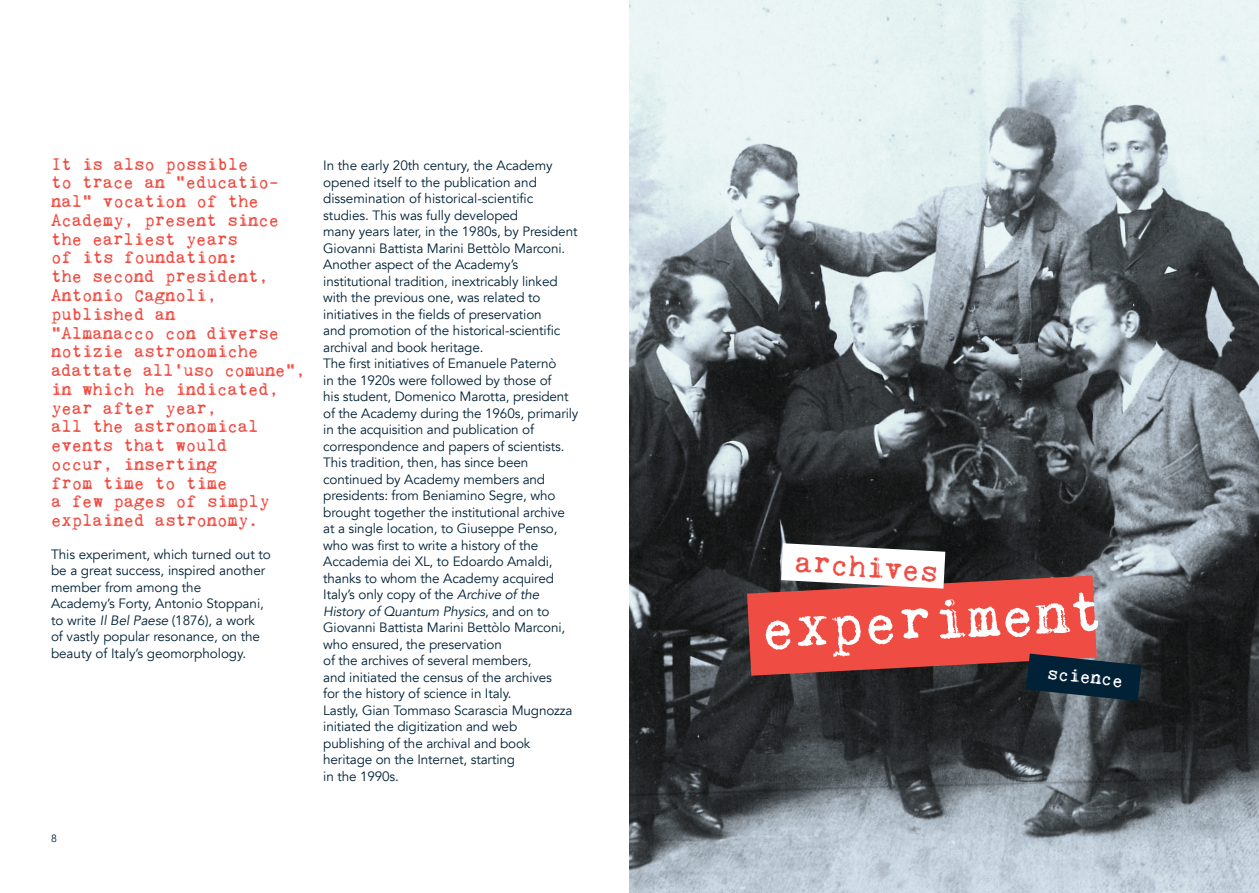
<style>
.page{position:relative;width:1259px;height:893px;background:#fff}
.page>*{position:absolute;margin:0;border:0;box-sizing:border-box;transform-origin:0 0}
.t1{font:31.2px "Kingthings Trypewriter 2";color:#ef4d43}
.t2{font:18.9px "Kingthings Trypewriter 2";color:#fff}
.t3{font:18px/18.8px "Kingthings Trypewriter 2";letter-spacing:-.01em;color:#ef4d43}
.t4{font:13.5px/16.5px "Avenir";letter-spacing:-.01em;color:#002136}
.t5{font:10.5px "Avenir";color:#002136}
.s1{font-style:italic}
</style>
<div class="page">
<svg style="left:629px;top:0;width:630px;height:893px;background:#81898d"></svg>
<svg style="left:747px;top:543px;width:394px;height:158px;background:#9b605f"></svg>
<p class="t3" style="left:51px;top:154px;width:257px">It is also possible<br>to trace an “educatio&shy;nal” vocation of the<br>Academy, present since the earliest years<br>of its foundation:<br>the second president,<br>Antonio Cagnoli, published an<br>“Almanacco con diverse notizie astronomiche adattate all’uso comune”, in which he indicated, year after year,<br>all the astronomical events that would<br>occur, inserting<br>from time to time<br>a few pages of simply explained astronomy.</p>
<p class="t4" style="left:51px;top:546px;width:221px">This experiment, which turned out to be a great success, inspired another member from among the<br>Academy’s Forty, Antonio Stoppani, to write <span class="s1">Il Bel Paese</span> (1876), a work<br>of vastly popular resonance, on the beauty of Italy’s geomorphology.</p>
<p class="t4" style="left:323px;top:157px;width:257px">In the early 20th century, the Academy opened itself to the publication and dissemination of historical-scientific studies. This was fully developed<br>many years later, in the 1980s, by President Giovanni Battista Marini Bettòlo Marconi.<br>Another aspect of the Academy’s institutional tradition, inextricably linked with the previous one, was related to initiatives in the fields of preservation<br>and promotion of the historical-scientific archival and book heritage.<br>The first initiatives of Emanuele Paternò<br>in the 1920s were followed by those of<br>his student, Domenico Marotta, president of the Academy during the 1960s, primarily in the acquisition and publication of correspondence and papers of scientists.<br>This tradition, then, has since been continued by Academy members and presidents: from Beniamino Segre, who brought together the institutional archive at a single location, to Giuseppe Penso, who was first to write a history of the Accademia dei XL, to Edoardo Amaldi, thanks to whom the Academy acquired Italy’s only copy of the <span class="s1">Archive of the History of Quantum Physics</span>, and on to Giovanni Battista Marini Bettòlo Marconi, who ensured, the preservation<br>of the archives of several members,<br>and initiated the census of the archives<br>for the history of science in Italy.<br>Lastly, Gian Tommaso Scarascia Mugnozza initiated the digitization and web publishing of the archival and book heritage on the Internet, starting<br>in the 1990s.</p>
<p class="t5" style="left:51px;top:832px;width:7px">8</p>
<h1 class="t1" style="left:796px;top:545px;width:145px;rotate:4deg">archives</h1>
<h2 class="t2" style="left:1048px;top:662px;width:78px;rotate:6deg">science</h2>
</div>
